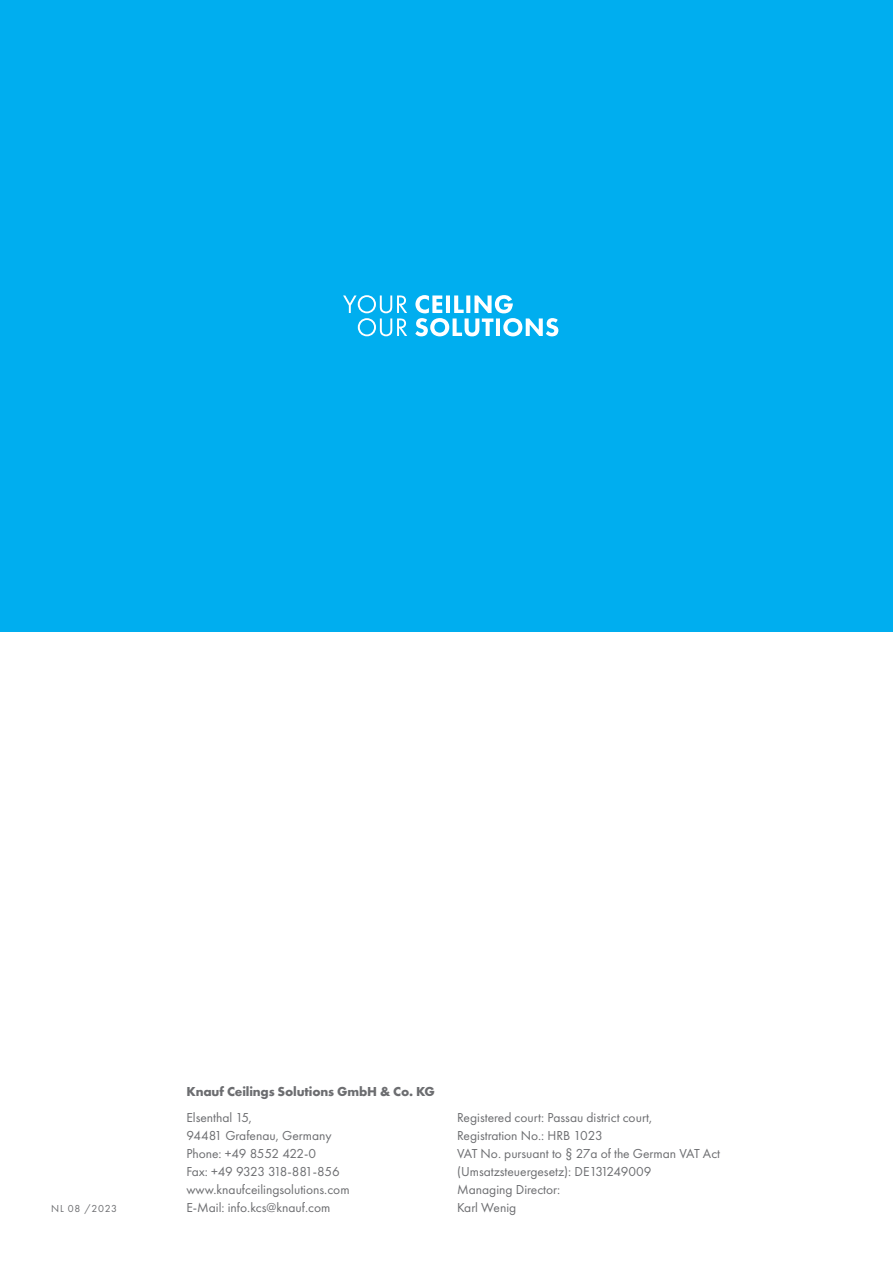
<style>
.page{position:relative;width:893px;height:1263px;background:#fff}
.page>*{position:absolute;margin:0;border:0;box-sizing:border-box;transform-origin:0 0}
.t1{font:13.5px "Futura PT";color:#6c6d70}
.t2{font:700 13.5px "Futura PT";letter-spacing:-.01em;color:#6c6d70}
.t3{font:13.5px "Futura PT";letter-spacing:-.04em;color:#6c6d70}
.t4{font:13.5px "Futura PT";letter-spacing:-.02em;color:#6c6d70}
.t5{font:10.5px "Futura PT";letter-spacing:.075em;color:#6c6d70}
</style>
<div class="page">
<div style="left:0;top:0;width:893px;height:631px;background:#00aeef"></div>
<svg style="left:343px;top:295px;width:215px;height:41px"></svg>
<p class="t2" style="left:186px;top:1082px;width:250px">Knauf Ceilings Solutions GmbH &amp; Co. KG</p>
<p class="t1" style="left:186px;top:1109px;width:67px">Elsenthal 15,</p>
<p class="t1" style="left:186px;top:1127px;width:147px">94481 Grafenau, Germany</p>
<p class="t4" style="left:186px;top:1145px;width:131px">Phone: +49 8552 422-0</p>
<p class="t3" style="left:186px;top:1163px;width:155px">Fax: +49 9323 318-881-856</p>
<p class="t1" style="left:186px;top:1181px;width:165px">www.knaufceilingsolutions.com</p>
<p class="t1" style="left:186px;top:1199px;width:146px">E-Mail: info.kcs@knauf.com</p>
<p class="t1" style="left:457px;top:1109px;width:197px">Registered court: Passau district court,</p>
<p class="t1" style="left:457px;top:1127px;width:147px">Registration No.: HRB 1023</p>
<p class="t1" style="left:457px;top:1145px;width:264px">VAT No. pursuant to § 27a of the German VAT Act</p>
<p class="t1" style="left:457px;top:1163px;width:196px">(Umsatzsteuergesetz): DE131249009</p>
<p class="t1" style="left:457px;top:1181px;width:105px">Managing Director:</p>
<p class="t5" style="left:51px;top:1202px;width:68px">NL 08 /2023</p>
<p class="t1" style="left:457px;top:1199px;width:61px">Karl Wenig</p>
</div>
